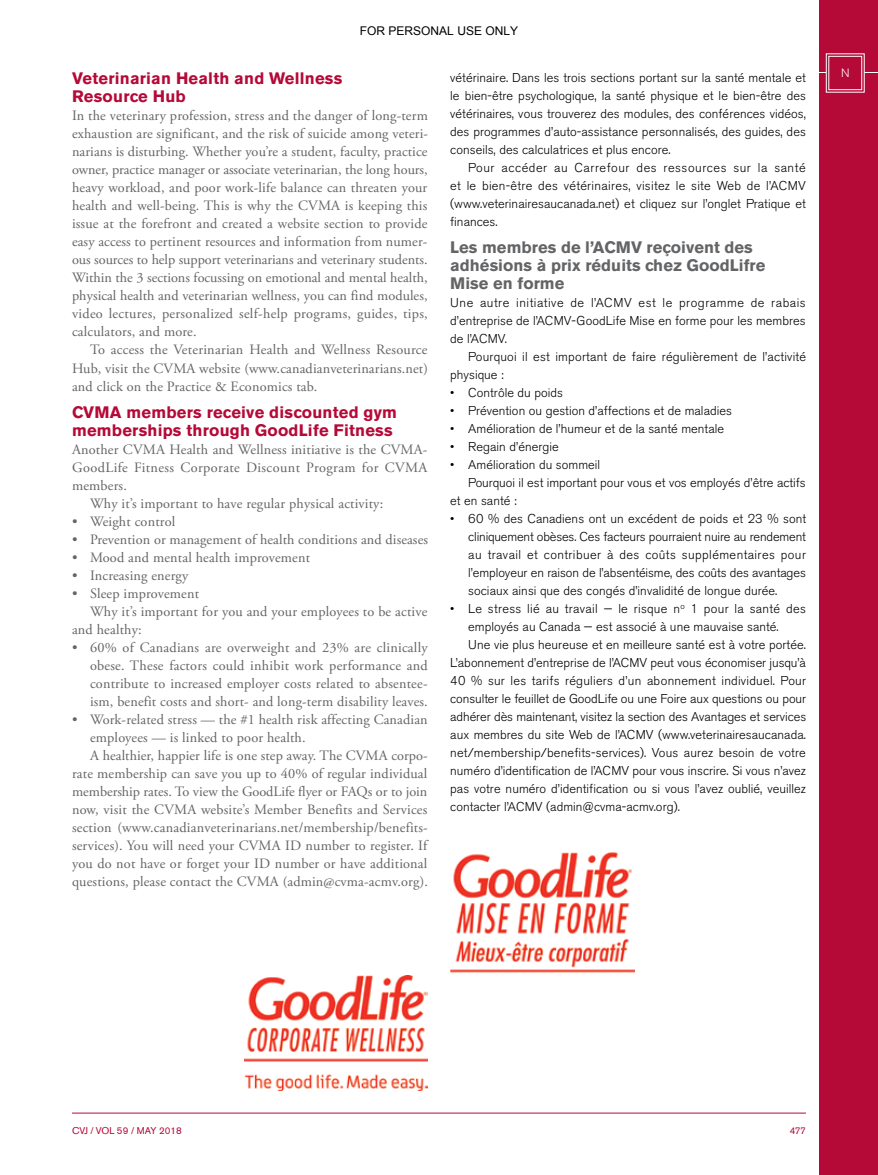
<style>
.page{position:relative;width:878px;height:1175px;background:#fff}
.page>*{position:absolute;margin:0;border:0;box-sizing:border-box;transform-origin:0 0}
.t1{font:700 16.5px/18px "Akzidenz Grotesk BE";letter-spacing:.015em;color:#b50938}
.t2{font:700 16.5px/18px "Akzidenz Grotesk BE";letter-spacing:.005em;color:#636466}
.t3{font:14.25px/18px "Adobe Garamond Pro";letter-spacing:.01em;color:#636466;text-align:justify}
.t4{font:14.25px "Adobe Garamond Pro";letter-spacing:.03em;color:#636466}
.t5{font:300 12.75px/18px "Akzidenz Grotesk BE";letter-spacing:.005em;color:#000;text-align:justify}
.t6{font:300 12.75px "Akzidenz Grotesk BE";letter-spacing:.025em;color:#000}
.t7{font:12px "Arial";color:#000}
.t8{font:300 12px "Akzidenz Grotesk BE";color:#fff}
.t9{font:9.75px "Akzidenz Grotesk BE";color:#b50938}
</style>
<div class="page">
<hr style="left:72px;top:1112px;width:734px;height:1px;background:#b50938">
<div style="left:819px;top:0;width:59px;height:1174px;background:#b50938"></div>
<hr style="left:812px;top:72px;width:66px;height:1px;background:#fff">
<svg style="left:825px;top:53px;width:39px;height:40px"></svg>
<div style="left:828px;top:56px;width:34px;height:34px;border:1px solid #fff"></div>
<img style="left:450px;top:852px;width:184px;height:121px">
<img style="left:244px;top:975px;width:184px;height:115px">
<p class="t7" style="left:360px;top:24px;width:160px">FOR PERSONAL USE ONLY</p>
<p class="t1" style="left:72px;top:70px;width:272px">Veterinarian Health and Wellness<br>Resource Hub</p>
<p class="t3" style="left:72px;top:107px;width:357px">In the veterinary profession, stress and the danger of long-term exhaustion are significant, and the risk of suicide among veteri&shy;narians is disturbing. Whether you’re a student, faculty, practice owner, practice manager or associate veterinarian, the long hours, heavy workload, and poor work-life balance can threaten your health and well-being. This is why the CVMA is keeping this issue at the forefront and created a website section to provide easy access to pertinent resources and information from numer&shy;ous sources to help support veterinarians and veterinary students.<br>Within the 3 sections focussing on emotional and mental health, physical health and veterinarian wellness, you can find modules, video lectures, personalized self-help programs, guides, tips, calculators, and more.</p>
<p class="t3" style="left:72px;top:341px;width:357px;text-indent:18px">To access the Veterinarian Health and Wellness Resource Hub, visit the CVMA website (www.canadianveterinarians.net) and click on the Practice &amp; Economics tab.</p>
<p class="t1" style="left:72px;top:403px;width:326px">CVMA members receive discounted gym memberships through GoodLife Fitness</p>
<p class="t3" style="left:72px;top:440px;width:357px">Another CVMA Health and Wellness initiative is the CVMA-</p>
<p class="t4" style="left:72px;top:458px;width:357px">GoodLife Fitness Corporate Discount Program for CVMA</p>
<p class="t3" style="left:72px;top:476px;width:56px">members.</p>
<p class="t3" style="left:90px;top:494px;width:295px">Why it’s important to have regular physical activity:</p>
<p class="t3" style="left:72px;top:512px;width:105px">• Weight control</p>
<p class="t3" style="left:72px;top:530px;width:357px">• Prevention or management of health conditions and diseases</p>
<p class="t3" style="left:72px;top:548px;width:239px">• Mood and mental health improvement</p>
<p class="t3" style="left:72px;top:566px;width:118px">• Increasing energy</p>
<p class="t3" style="left:72px;top:584px;width:128px">• Sleep improvement</p>
<p class="t3" style="left:90px;top:602px;width:339px">Why it’s important for you and your employees to be active</p>
<p class="t3" style="left:72px;top:620px;width:71px">and healthy:</p>
<p class="t3" style="left:90px;top:638px;width:339px;text-indent:-18px">• 60% of Canadians are overweight and 23% are clinically obese. These factors could inhibit work performance and contribute to increased employer costs related to absentee&shy;ism, benefit costs and short- and long-term disability leaves.</p>
<p class="t3" style="left:72px;top:710px;width:357px">• Work-related stress — the #1 health risk affecting Canadian</p>
<p class="t3" style="left:90px;top:728px;width:217px">employees — is linked to poor health.</p>
<p class="t3" style="left:90px;top:746px;width:339px">A healthier, happier life is one step away. The CVMA corpo-</p>
<p class="t3" style="left:72px;top:764px;width:357px">rate membership can save you up to 40% of regular individual</p>
<p class="t3" style="left:72px;top:782px;width:357px">membership rates. To view the GoodLife flyer or FAQs or to join</p>
<p class="t3" style="left:72px;top:800px;width:357px">now, visit the CVMA website’s Member Benefits and Services</p>
<p class="t3" style="left:72px;top:818px;width:357px">section (www.canadianveterinarians.net/membership/benefits-</p>
<p class="t3" style="left:72px;top:836px;width:357px">services). You will need your CVMA ID number to register. If</p>
<p class="t3" style="left:72px;top:854px;width:357px">you do not have or forget your ID number or have additional</p>
<p class="t3" style="left:72px;top:872px;width:357px">questions, please contact the CVMA (admin@cvma-acmv.org).</p>
<p class="t5" style="left:450px;top:68px;width:357px">vétérinaire. Dans les trois sections portant sur la santé mentale et</p>
<p class="t8" style="left:841px;top:67px;width:10px">N</p>
<p class="t5" style="left:450px;top:86px;width:357px">le bien-être psychologique, la santé physique et le bien-être des vétérinaires, vous trouverez des modules, des conférences vidéos, des programmes d’auto-assistance personnalisés, des guides, des conseils, des calculatrices et plus encore.</p>
<p class="t5" style="left:450px;top:158px;width:357px;text-indent:18px">Pour accéder au Carrefour des ressources sur la santé et le bien-être des vétérinaires, visitez le site Web de l’ACMV (www.veterinairesaucanada.net) et cliquez sur l’onglet Pratique et finances.</p>
<p class="t2" style="left:450px;top:238px;width:317px">Les membres de l’ACMV reçoivent des adhésions à prix réduits chez GoodLifre<br>Mise en forme</p>
<p class="t5" style="left:450px;top:293px;width:357px">Une autre initiative de l’ACMV est le programme de rabais d’entreprise de l’ACMV-GoodLife Mise en forme pour les membres de l’ACMV.</p>
<p class="t5" style="left:450px;top:347px;width:357px;text-indent:18px">Pourquoi il est important de faire régulièrement de l’activité physique :</p>
<p class="t5" style="left:450px;top:383px;width:114px">• Contrôle du poids</p>
<p class="t5" style="left:450px;top:401px;width:283px">• Prévention ou gestion d’affections et de maladies</p>
<p class="t5" style="left:450px;top:419px;width:275px">• Amélioration de l’humeur et de la santé mentale</p>
<p class="t5" style="left:450px;top:437px;width:110px">• Regain d’énergie</p>
<p class="t5" style="left:450px;top:455px;width:151px">• Amélioration du sommeil</p>
<p class="t5" style="left:468px;top:473px;width:339px">Pourquoi il est important pour vous et vos employés d’être actifs</p>
<p class="t5" style="left:450px;top:491px;width:68px">et en santé :</p>
<p class="t5" style="left:468px;top:509px;width:339px;text-indent:-18px">• 60 % des Canadiens ont un excédent de poids et 23 % sont cliniquement obèses. Ces facteurs pourraient nuire au rendement au travail et contribuer à des coûts supplémentaires pour l’employeur en raison de l’absentéisme, des coûts des avantages sociaux ainsi que des congés d’invalidité de longue durée.</p>
<p class="t6" style="left:450px;top:601px;width:357px">• Le stress lié au travail — le risque n<sup>o</sup> 1 pour la santé des</p>
<p class="t5" style="left:468px;top:617px;width:312px">employés au Canada — est associé à une mauvaise santé.</p>
<p class="t5" style="left:468px;top:635px;width:339px">Une vie plus heureuse et en meilleure santé est à votre portée.</p>
<p class="t5" style="left:450px;top:653px;width:357px">L’abonnement d’entreprise de l’ACMV peut vous économiser jusqu’à</p>
<p class="t5" style="left:450px;top:671px;width:357px">40 % sur les tarifs réguliers d’un abonnement individuel. Pour</p>
<p class="t5" style="left:450px;top:689px;width:357px">consulter le feuillet de GoodLife ou une Foire aux questions ou pour</p>
<p class="t5" style="left:450px;top:707px;width:357px">adhérer dès maintenant, visitez la section des Avantages et services</p>
<p class="t5" style="left:450px;top:725px;width:357px">aux membres du site Web de l’ACMV (www.veterinairesaucanada.</p>
<p class="t5" style="left:450px;top:743px;width:357px">net/membership/benefits-services). Vous aurez besoin de votre</p>
<p class="t5" style="left:450px;top:761px;width:357px">numéro d’identification de l’ACMV pour vous inscrire. Si vous n’avez</p>
<p class="t5" style="left:450px;top:779px;width:357px">pas votre numéro d’identification ou si vous l’avez oublié, veuillez</p>
<p class="t5" style="left:450px;top:797px;width:231px">contacter l’ACMV (admin@cvma-acmv.org).</p>
<p class="t9" style="left:72px;top:1125px;width:111px">CVJ / VOL 59 / MAY 2018</p>
<p class="t9" style="left:789px;top:1125px;width:18px">477</p>
</div>
